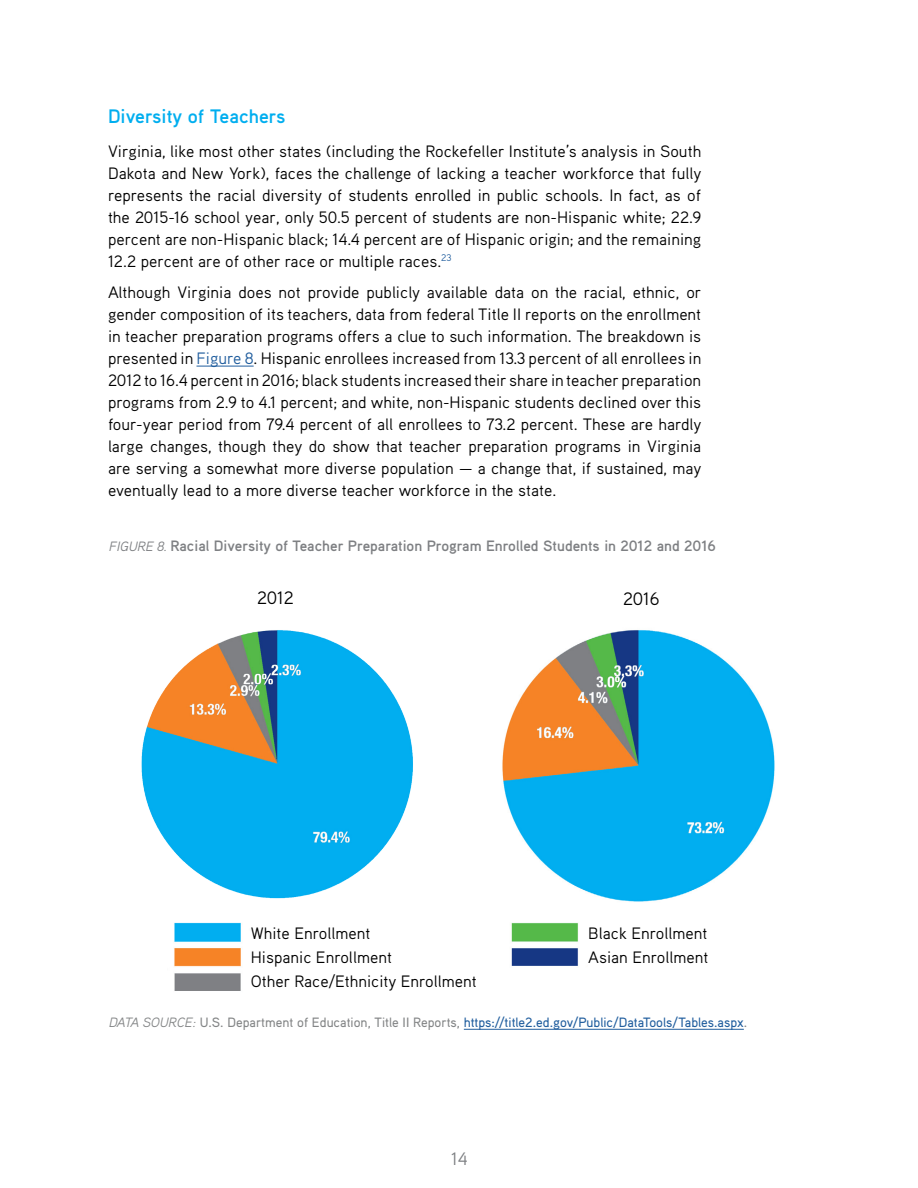
<style>
.page{position:relative;width:918px;height:1188px;background:#fff}
.page>*{position:absolute;margin:0;border:0;box-sizing:border-box;transform-origin:0 0}
.t1{font:700 19.5px "Aaux Pro OT";color:#00aeef}
.t2{font:18px "Aaux Pro OT";color:#000}
.t3{font:18px "Aaux Pro OT";color:#7e8083}
.t4{font:16.5px/22px "Aaux Pro OT";color:#000;text-align:justify}
.t5{font:700 15px "Aaux Pro OT";color:#7e8083}
.t6{font:500 13.5px "Aaux Pro OT";color:#215e9e}
.s1{color:#215e9e}
.s2{font-weight:400;font-style:italic;font-size:13.5px}
.s3{font-weight:400;font-style:italic;color:#848687}
.s4{color:#848687}
</style>
<div class="page">
<hr style="left:196px;top:366px;width:58px;height:1px;background:#215e9e">
<img style="left:141px;top:630px;width:272px;height:269px">
<img style="left:502px;top:630px;width:273px;height:272px">
<img style="left:174px;top:922px;width:404px;height:69px">
<hr style="left:464px;top:1029px;width:280px;height:1px;background:#215e9e">
<div style="left:251px;top:926px;width:249px;height:72px;background:#fff"></div>
<p class="t1" style="left:108px;top:104px;width:179px">Diversity of Teachers</p>
<p class="t4" style="left:108px;top:140px;width:595px">Virginia, like most other states (including the Rockefeller Institute’s analysis in South Dakota and New York), faces the challenge of lacking a teacher workforce that fully represents the racial diversity of students enrolled in public schools. In fact, as of the 2015-16 school year, only 50.5 percent of students are non-Hispanic white; 22.9 percent are non-Hispanic black; 14.4 percent are of Hispanic origin; and the remaining 12.2 percent are of other race or multiple races.<sup>23</sup></p>
<p class="t4" style="left:108px;top:281px;width:595px">Although Virginia does not provide publicly available data on the racial, ethnic, or gender composition of its teachers, data from federal Title II reports on the enrollment in teacher preparation programs offers a clue to such information. The breakdown is presented in <span class="s1">Figure 8</span>. Hispanic enrollees increased from 13.3 percent of all enrollees in 2012 to 16.4 percent in 2016; black students increased their share in teacher preparation programs from 2.9 to 4.1 percent; and white, non-Hispanic students declined over this four-year period from 79.4 percent of all enrollees to 73.2 percent. These are hardly large changes, though they do show that teacher preparation programs in Virginia are serving a somewhat more diverse population — a change that, if sustained, may eventually lead to a more diverse teacher workforce in the state.</p>
<p class="t5" style="left:109px;top:537px;width:608px"><span class="s2">FIGURE 8.</span> Racial Diversity of Teacher Preparation Program Enrolled Students in 2012 and 2016</p>
<p class="t2" style="left:257px;top:587px;width:38px">2012</p>
<p class="t2" style="left:623px;top:587px;width:38px">2016</p>
<p class="t4" style="left:251px;top:920px;width:227px;line-height:24.3px;text-align:left">White Enrollment<br>Hispanic Enrollment<br>Other Race/Ethnicity Enrollment</p>
<p class="t4" style="left:588px;top:920px;width:122px;line-height:24.3px">Black Enrollment<br>Asian Enrollment</p>
<p class="t6" style="left:109px;top:1014px;width:640px"><span class="s3">DATA SOURCE:</span> <span class="s4">U.S. Department of Education, Title II Reports,</span> https://title2.ed.gov/Public/DataTools/Tables.aspx<span class="s4">.</span></p>
<p class="t3" style="left:451px;top:1147px;width:18px">14</p>
</div>
